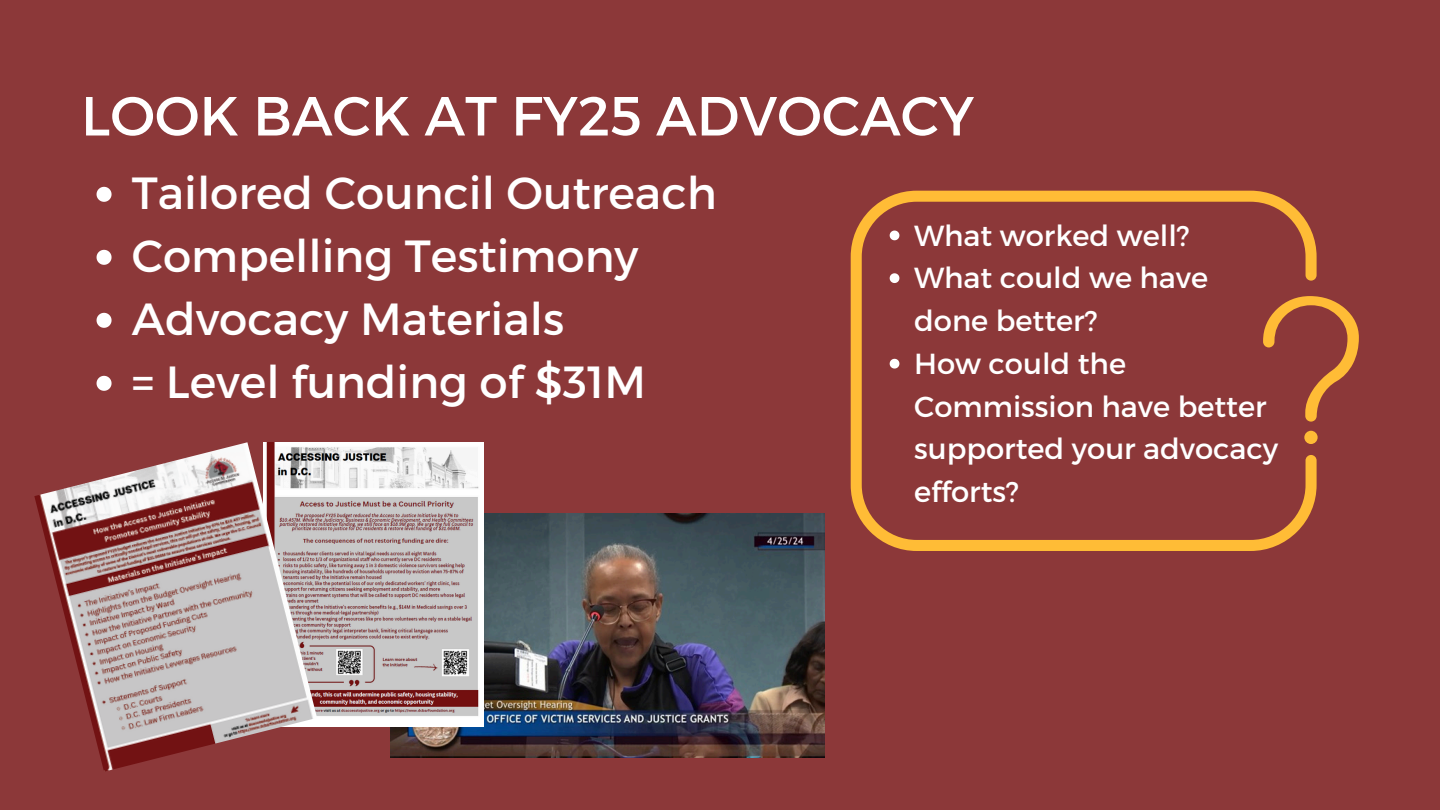
<style>
.page{position:relative;width:1440px;height:810px;background:#8c3839}
.page>*{position:absolute;margin:0;border:0;box-sizing:border-box;transform-origin:0 0}
.t1{font:55px "Montserrat";color:#fff}
.t2{font:45px "Montserrat";color:#fff}
.t3{font:29px/42.8px "Montserrat";color:#fff}
</style>
<div class="page">
<img style="left:391px;top:514px;width:433px;height:244px">
<img style="left:317px;top:442px;width:167px;height:284px">
<img style="left:34px;top:442px;width:283px;height:330px">
<svg style="left:1317px;top:296px;width:42px;height:115px"></svg>
<svg style="left:851px;top:191px;width:466px;height:360px"></svg>
<svg style="left:890px;top:231px;width:9px;height:9px"></svg>
<svg style="left:890px;top:273px;width:9px;height:10px"></svg>
<svg style="left:890px;top:359px;width:9px;height:10px"></svg>
<svg style="left:97px;top:187px;width:15px;height:15px"></svg>
<svg style="left:97px;top:250px;width:15px;height:15px"></svg>
<svg style="left:97px;top:313px;width:15px;height:15px"></svg>
<svg style="left:97px;top:376px;width:15px;height:15px"></svg>
<p class="t1" style="left:81px;top:80px;width:895px">LOOK BACK AT FY25 ADVOCACY</p>
<p class="t2" style="left:132px;top:164px;width:587px">Tailored Council Outreach</p>
<p class="t2" style="left:132px;top:227px;width:508px">Compelling Testimony</p>
<p class="t2" style="left:132px;top:290px;width:434px">Advocacy Materials</p>
<p class="t2" style="left:132px;top:353px;width:516px">= Level funding of $31M</p>
<p class="t3" style="left:914px;top:212px;width:277px">What worked well?</p>
<p class="t3" style="left:914px;top:255px;width:295px">What could we have done better?</p>
<p class="t3" style="left:914px;top:341px;width:366px">How could the<br>Commission have better supported your advocacy efforts?</p>
</div>
